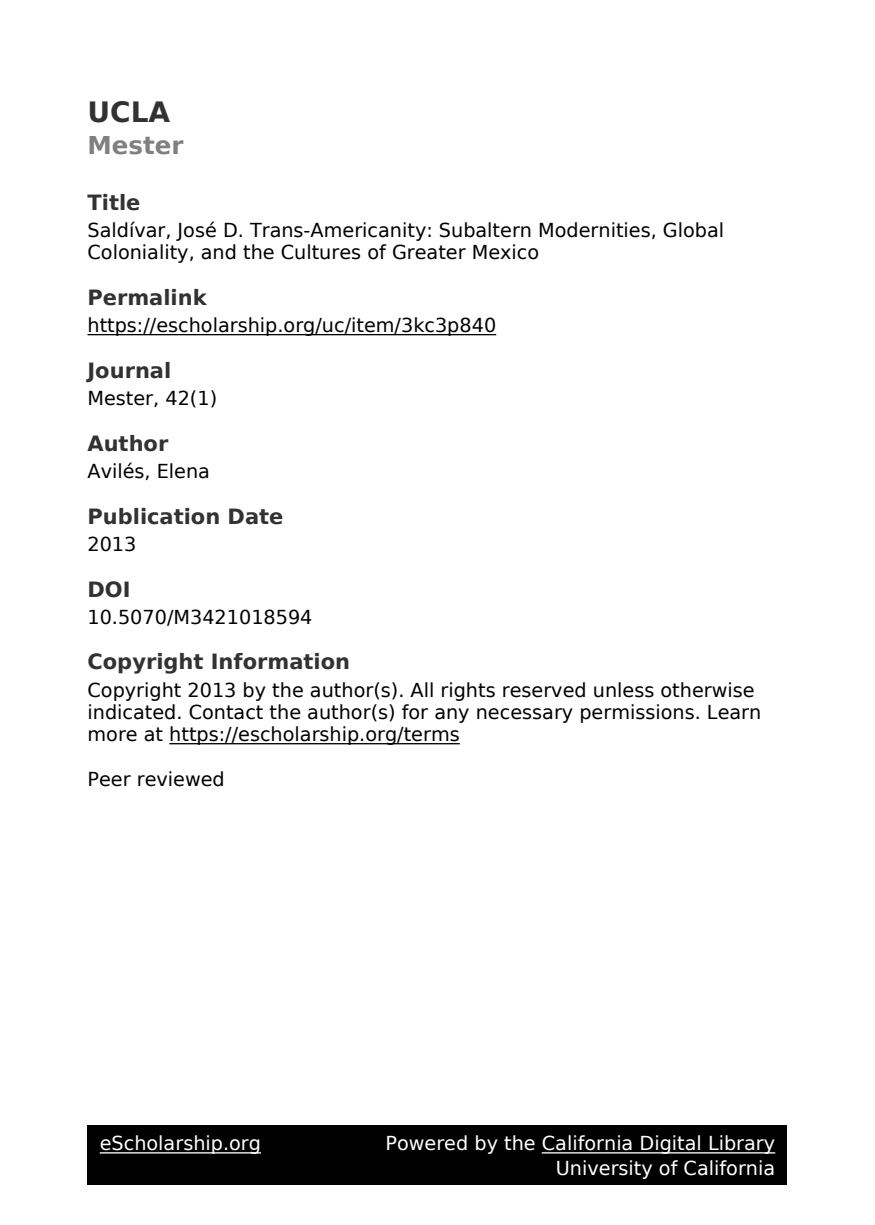
<style>
.page{position:relative;width:875px;height:1225px;background:#fff}
.page>*{position:absolute;margin:0;border:0;box-sizing:border-box;transform-origin:0 0}
.t1{font:700 28px "DejaVu Sans";color:#323232}
.t2{font:700 24.5px "DejaVu Sans";color:#808080}
.t3{font:700 21px "DejaVu Sans";color:#323232}
.t4{font:19.25px/22.4px "DejaVu Sans";color:#000}
.t5{font:19.25px/24.5px "DejaVu Sans";color:#fff;text-align:right}
</style>
<div class="page">
<hr style="left:88px;top:334px;width:408px;height:1px;background:#000">
<hr style="left:169px;top:743px;width:291px;height:1px;background:#000">
<div style="left:88px;top:1125px;width:700px;height:60px;background:#000"></div>
<hr style="left:100px;top:1152px;width:161px;height:2px;background:#fff">
<hr style="left:542px;top:1152px;width:233px;height:2px;background:#fff">
<h1 class="t1" style="left:88px;top:101px;width:84px">UCLA</h1>
<p class="t2" style="left:88px;top:136px;width:97px">Mester</p>
<p class="t3" style="left:88px;top:194px;width:54px">Title</p>
<p class="t4" style="left:88px;top:221px;width:638px">Saldívar, José D. Trans-Americanity: Subaltern Modernities, Global<br>Coloniality, and the Cultures of Greater Mexico</p>
<p class="t3" style="left:88px;top:289px;width:121px">Permalink</p>
<p class="t4" style="left:88px;top:316px;width:410px">https://escholarship.org/uc/item/3kc3p840</p>
<p class="t3" style="left:88px;top:362px;width:85px">Journal</p>
<p class="t4" style="left:88px;top:389px;width:131px">Mester, 42(1)</p>
<p class="t3" style="left:88px;top:435px;width:82px">Author</p>
<p class="t4" style="left:88px;top:462px;width:124px">Avilés, Elena</p>
<p class="t3" style="left:88px;top:508px;width:198px">Publication Date</p>
<p class="t4" style="left:88px;top:535px;width:50px">2013</p>
<p class="t3" style="left:88px;top:581px;width:45px">DOI</p>
<p class="t4" style="left:88px;top:607px;width:227px">10.5070/M3421018594</p>
<p class="t3" style="left:88px;top:654px;width:264px">Copyright Information</p>
<p class="t4" style="left:88px;top:680px;width:675px">Copyright 2013 by the author(s). All rights reserved unless otherwise indicated. Contact the author(s) for any necessary permissions. Learn more at https://escholarship.org/terms</p>
<p class="t4" style="left:88px;top:770px;width:139px">Peer reviewed</p>
<p class="t5" style="left:100px;top:1133px;width:163px">eScholarship.org</p>
<p class="t5" style="left:385px;top:1133px;width:391px">Powered by the California Digital Library<br>University of California</p>
</div>
